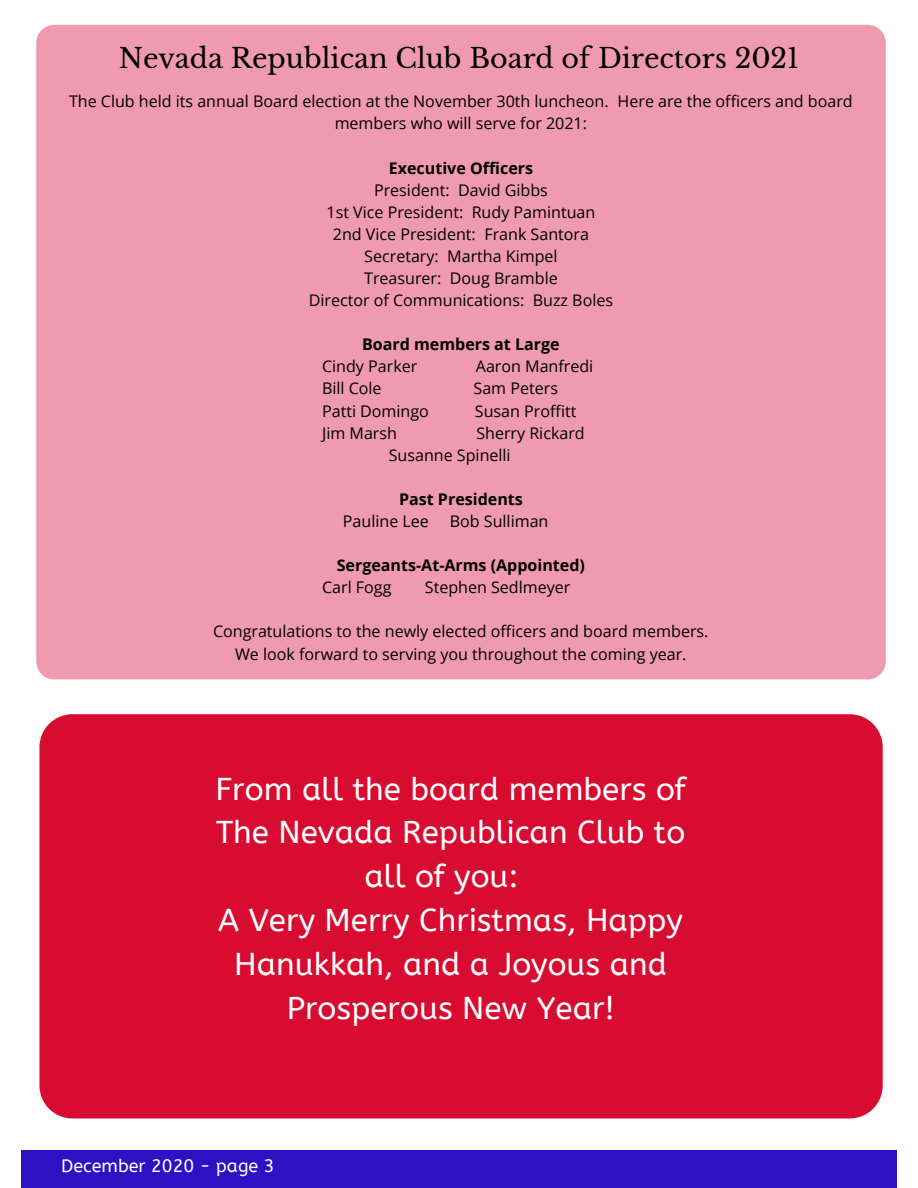
<style>
.page{position:relative;width:918px;height:1188px;background:#fff}
.page>*{position:absolute;margin:0;border:0;box-sizing:border-box;transform-origin:0 0}
.t1{font:31.5px/43.8px "A Bee Zee";color:#fff;text-align:center}
.t2{font:27px "Libre Baskerville";color:#000}
.t3{font:18px "A Bee Zee";color:#fff}
.t4{font:16.05px/22px "Open Sans";color:#000;text-align:center}
.t5{font:700 16.05px "Open Sans";color:#000}
</style>
<div class="page">
<div style="left:21px;top:1150px;width:876px;height:38px;background:#2f11c4"></div>
<div style="left:36px;top:25px;width:850px;height:654px;background:#ef9aae;border-radius:18px"></div>
<div style="left:39px;top:714px;width:844px;height:404px;background:#d80c31;border-radius:33px"></div>
<h2 class="t2" style="left:119px;top:41px;width:682px">Nevada Republican Club Board of Directors 2021</h2>
<p class="t4" style="left:69px;top:90px;width:785px">The Club held its annual Board election at the November 30th luncheon. Here are the officers and board members who will serve for 2021:</p>
<p class="t5" style="left:389px;top:156px;width:146px">Executive Officers</p>
<p class="t4" style="left:309px;top:178px;width:306px">President: David Gibbs<br>1st Vice President: Rudy Pamintuan<br>2nd Vice President: Frank Santora<br>Secretary: Martha Kimpel<br>Treasurer: Doug Bramble<br>Director of Communications: Buzz Boles</p>
<p class="t5" style="left:362px;top:333px;width:199px">Board members at Large</p>
<p class="t4" style="left:322px;top:355px;width:97px">Cindy Parker</p>
<p class="t4" style="left:476px;top:355px;width:119px">Aaron Manfredi</p>
<p class="t4" style="left:322px;top:377px;width:61px">Bill Cole</p>
<p class="t4" style="left:474px;top:377px;width:86px">Sam Peters</p>
<p class="t4" style="left:322px;top:399px;width:108px">Patti Domingo</p>
<p class="t4" style="left:475px;top:399px;width:103px">Susan Proffitt</p>
<p class="t4" style="left:322px;top:421px;width:76px">Jim Marsh</p>
<p class="t4" style="left:389px;top:421px;width:197px;text-align:left;text-indent:88px">Sherry Rickard<br>Susanne Spinelli</p>
<p class="t5" style="left:399px;top:488px;width:125px">Past Presidents</p>
<p class="t4" style="left:343px;top:510px;width:87px">Pauline Lee</p>
<p class="t4" style="left:450px;top:510px;width:100px">Bob Sulliman</p>
<p class="t5" style="left:337px;top:554px;width:250px">Sergeants-At-Arms (Appointed)</p>
<p class="t4" style="left:322px;top:576px;width:71px">Carl Fogg</p>
<p class="t4" style="left:425px;top:576px;width:147px">Stephen Sedlmeyer</p>
<p class="t4" style="left:213px;top:620px;width:497px">Congratulations to the newly elected officers and board members.<br>We look forward to serving you throughout the coming year.</p>
<h1 class="t1" style="left:215px;top:767px;width:472px">From all the board members of<br>The Nevada Republican Club to all of you:<br>A Very Merry Christmas, Happy<br>Hanukkah, and a Joyous and<br>Prosperous New Year!</h1>
<p class="t3" style="left:61px;top:1155px;width:215px">December 2020 - page 3</p>
</div>
